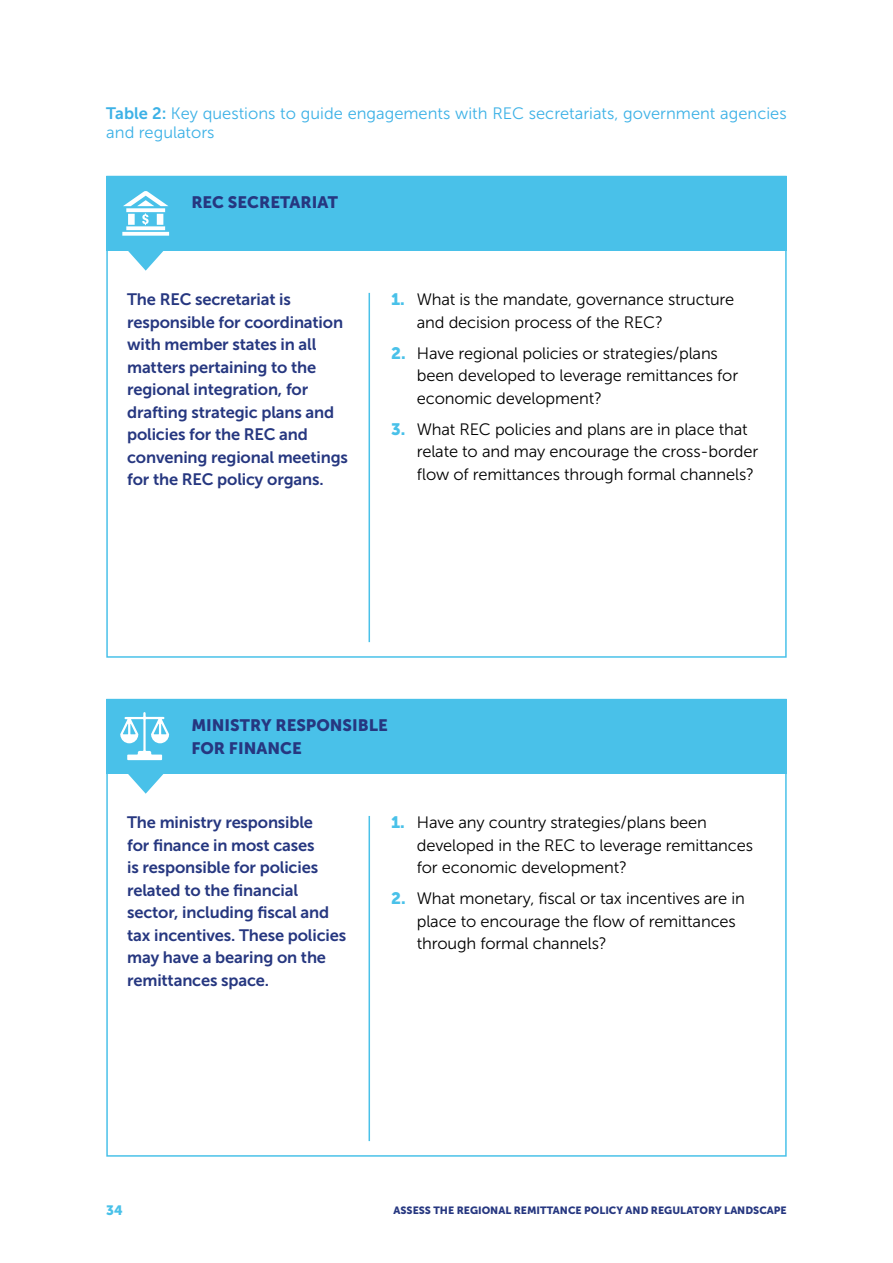
<style>
.page{position:relative;width:893px;height:1263px;background:#fff}
.page>*{position:absolute;margin:0;border:0;box-sizing:border-box;transform-origin:0 0}
.t1{font:16.5px/22.5px "Museo Sans 300";letter-spacing:-.01em;color:#000}
.t2{font:16.5px/22.5px "Museo Sans 700";letter-spacing:-.01em;color:#263780}
.t3{font:16.5px/19.5px "Museo Sans 300";color:#3cb1e6}
.t4{font:16.5px/22.5px "Museo Sans 900";color:#263780}
.t5{font:13.5px "Museo Sans 900";color:#49c1e9}
.t6{font:10.5px "Museo Sans 900";color:#263780}
.s1{font-family:"Museo Sans 700"}
.s2{font-family:"Museo Sans 900";color:#49c1e9}
</style>
<div class="page">
<div style="left:106px;top:176px;width:681px;height:74px;background:#49c1e9"></div>
<div style="left:106px;top:176px;width:681px;height:482px;border:2px solid #49c1e9"></div>
<hr style="left:369px;top:293px;width:1px;height:349px;background:#49c1e9">
<svg style="left:128px;top:250px;width:36px;height:21px"></svg>
<div style="left:106px;top:699px;width:681px;height:74px;background:#49c1e9"></div>
<div style="left:106px;top:699px;width:681px;height:458px;border:2px solid #49c1e9"></div>
<hr style="left:369px;top:816px;width:1px;height:325px;background:#49c1e9">
<svg style="left:128px;top:773px;width:36px;height:21px"></svg>
<svg style="left:122px;top:191px;width:47px;height:45px"></svg>
<svg style="left:120px;top:712px;width:49px;height:48px"></svg>
<p class="t3" style="left:106px;top:103px;width:682px"><span class="s1">Table 2:</span> Key questions to guide engagements with REC secretariats, government agencies and regulators</p>
<p class="t4" style="left:191px;top:191px;width:148px">REC SECRETARIAT</p>
<p class="t2" style="left:127px;top:288px;width:222px">The REC secretariat is responsible for coordination with member states in all matters pertaining to the regional integration, for drafting strategic plans and policies for the REC and convening regional meetings for the REC policy organs.</p>
<p class="t1" style="left:417px;top:288px;width:319px;text-indent:-26px"><span class="s2">1.</span> What is the mandate, governance structure and decision process of the REC?</p>
<p class="t1" style="left:417px;top:342px;width:323px;text-indent:-26px"><span class="s2">2.</span> Have regional policies or strategies/plans been developed to leverage remittances for economic development?</p>
<p class="t1" style="left:417px;top:418px;width:343px;text-indent:-26px"><span class="s2">3.</span> What REC policies and plans are in place that relate to and may encourage the cross-border flow of remittances through formal channels?</p>
<p class="t4" style="left:191px;top:714px;width:198px">MINISTRY RESPONSIBLE<br>FOR FINANCE</p>
<p class="t2" style="left:127px;top:811px;width:221px">The ministry responsible<br>for finance in most cases<br>is responsible for policies related to the financial sector, including fiscal and tax incentives. These policies may have a bearing on the remittances space.</p>
<p class="t1" style="left:417px;top:811px;width:338px;text-indent:-26px"><span class="s2">1.</span> Have any country strategies/plans been developed in the REC to leverage remittances for economic development?</p>
<p class="t1" style="left:417px;top:887px;width:329px;text-indent:-26px"><span class="s2">2.</span> What monetary, fiscal or tax incentives are in place to encourage the flow of remittances through formal channels?</p>
<p class="t5" style="left:106px;top:1202px;width:18px">34</p>
<p class="t6" style="left:394px;top:1204px;width:395px">ASSESS THE REGIONAL REMITTANCE POLICY AND REGULATORY LANDSCAPE</p>
</div>
